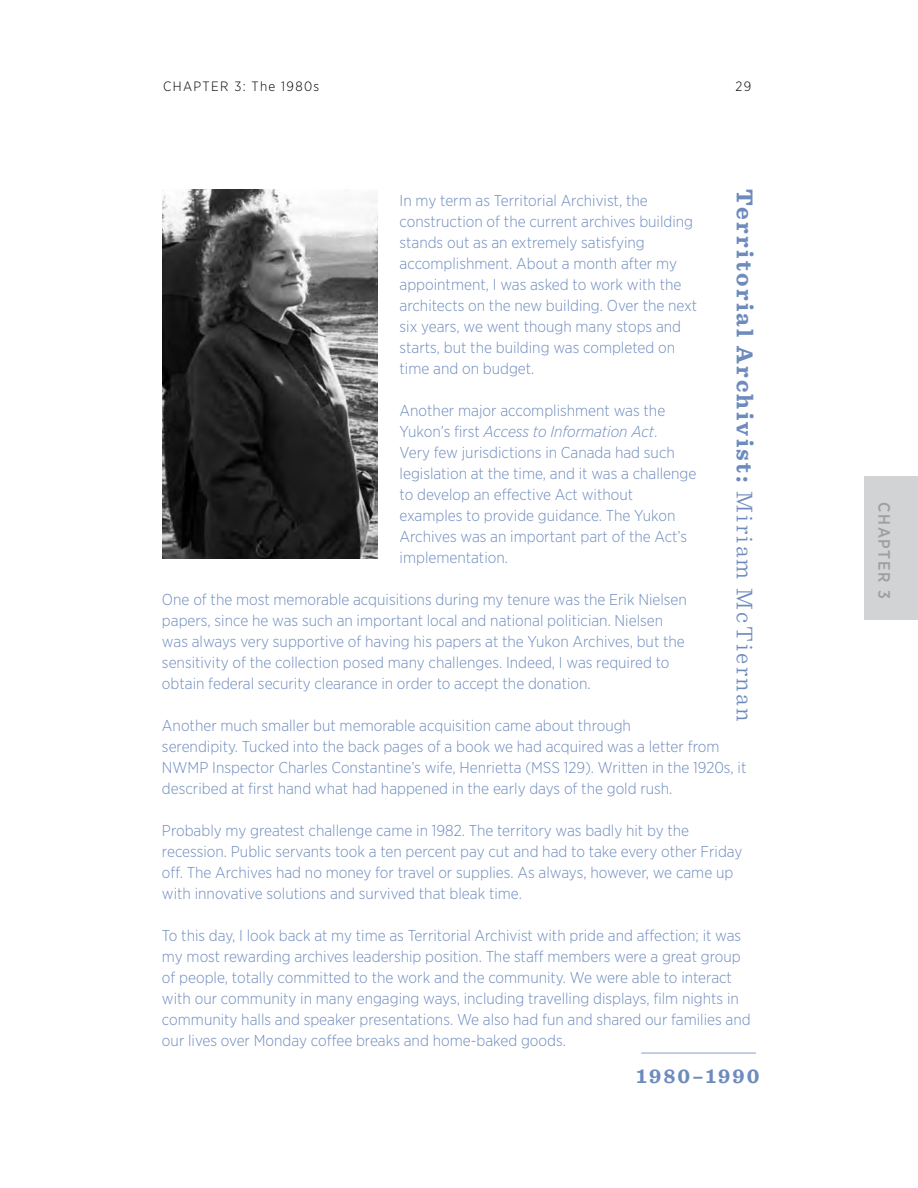
<style>
.page{position:relative;width:918px;height:1188px;background:#fff}
.page>*{position:absolute;margin:0;border:0;box-sizing:border-box;transform-origin:0 0}
.t1{font:700 24px "Sentinel";letter-spacing:.1em;color:#6e8bbe}
.t2{font:700 21px "Sentinel";letter-spacing:.1em;color:#6e8bbe}
.t3{font:500 16.5px "Gotham Narrow";letter-spacing:.1em;color:#9d9fa2}
.t4{font:300 15.75px/21px "Gotham Narrow";color:#6e8bbe}
.t5{font:300 13.5px "Gotham Narrow";letter-spacing:.1em;color:#000}
.s1{font-weight:300}
.s2{font-style:italic}
</style>
<div class="page">
<hr style="left:641px;top:1052px;width:115px;height:2px;background:#b0bcdb">
<img style="left:162px;top:189px;width:216px;height:369px">
<div style="left:864px;top:476px;width:54px;height:144px;background:#d1d3d4"></div>
<p class="t5" style="left:163px;top:78px;width:20px">Chapter</p>
<p class="t5" style="left:234px;top:78px;width:86px">3: The 1980s</p>
<p class="t5" style="left:736px;top:78px;width:17px">29</p>
<h1 class="t1" style="left:764px;top:189px;width:534px;rotate:90deg">Territorial Archivist: <span class="s1">Miriam McTiernan</span></h1>
<p class="t4" style="left:400px;top:190px;width:299px">In my term as Territorial Archivist, the construction of the current archives building stands out as an extremely satisfying accomplishment. About a month after my appointment, I was asked to work with the architects on the new building. Over the next six years, we went though many stops and starts, but the building was completed on time and on budget.</p>
<p class="t4" style="left:400px;top:400px;width:298px">Another major accomplishment was the Yukon’s first <span class="s2">Access to Information Act</span>.<br>Very few jurisdictions in Canada had such legislation at the time, and it was a challenge to develop an effective Act without examples to provide guidance. The Yukon Archives was an important part of the Act’s implementation.</p>
<p class="t4" style="left:162px;top:589px;width:526px">One of the most memorable acquisitions during my tenure was the Erik Nielsen papers, since he was such an important local and national politician. Nielsen was always very supportive of having his papers at the Yukon Archives, but the sensitivity of the collection posed many challenges. Indeed, I was required to obtain federal security clearance in order to accept the donation.</p>
<p class="t4" style="left:162px;top:715px;width:586px">Another much smaller but memorable acquisition came about through<br>serendipity. Tucked into the back pages of a book we had acquired was a letter from NWMP Inspector Charles Constantine’s wife, Henrietta (MSS 129). Written in the 1920s, it described at first hand what had happened in the early days of the gold rush.</p>
<p class="t4" style="left:162px;top:820px;width:582px">Probably my greatest challenge came in 1982. The territory was badly hit by the recession. Public servants took a ten percent pay cut and had to take every other Friday off. The Archives had no money for travel or supplies. As always, however, we came up with innovative solutions and survived that bleak time.</p>
<p class="t4" style="left:162px;top:925px;width:590px">To this day, I look back at my time as Territorial Archivist with pride and affection; it was my most rewarding archives leadership position. The staff members were a great group of people, totally committed to the work and the community. We were able to interact with our community in many engaging ways, including travelling displays, film nights in community halls and speaker presentations. We also had fun and shared our families and our lives over Monday coffee breaks and home-baked goods.</p>
<h2 class="t2" style="left:637px;top:1059px;width:125px">1980–1990</h2>
<p class="t3" style="left:895px;top:502px;width:98px;rotate:90deg">Chapter 3</p>
</div>
